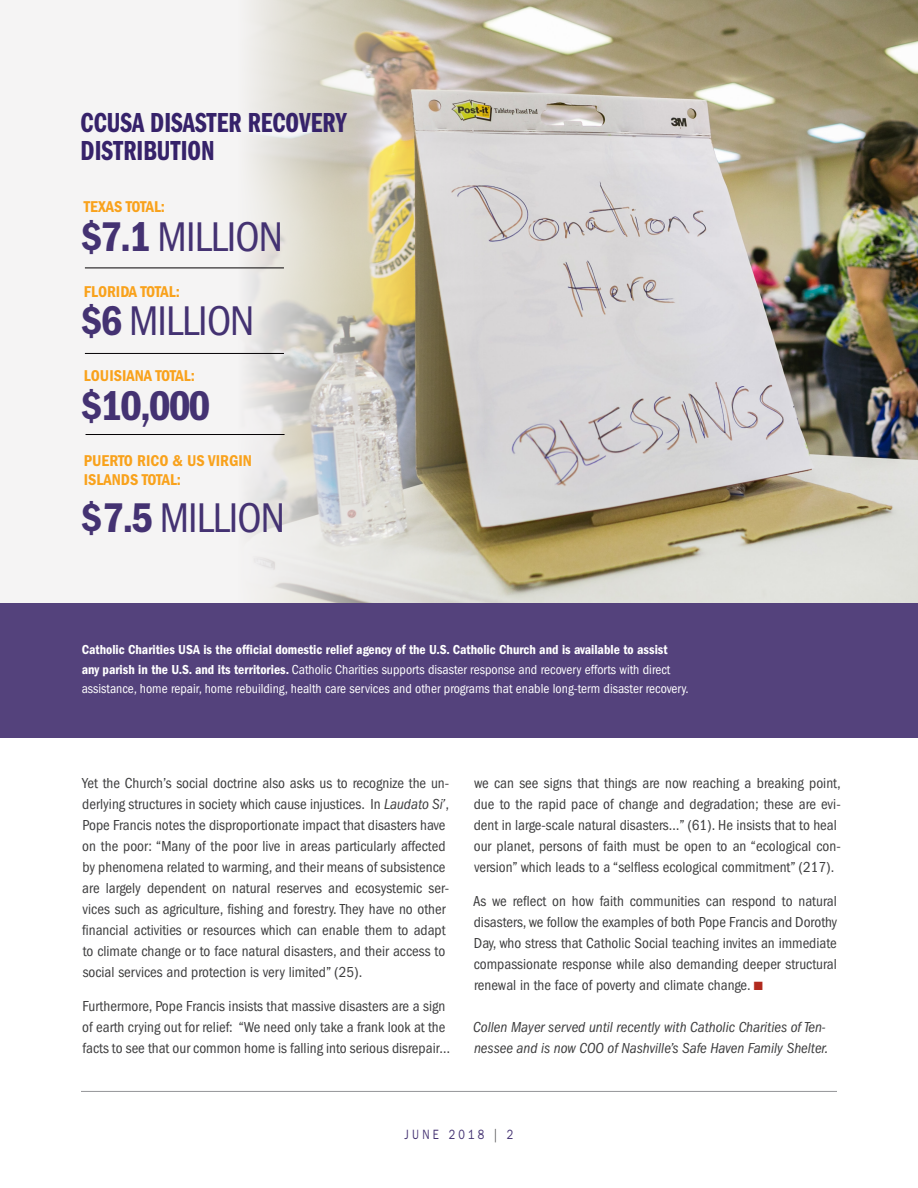
<style>
.page{position:relative;width:918px;height:1188px;background:#fff}
.page>*{position:absolute;margin:0;border:0;box-sizing:border-box;transform-origin:0 0}
.t1{font:condensed 43.05px "ITC Franklin Gothic Std";letter-spacing:-.02em;color:#443272}
.t2{font:43.05px "ITC Franklin Gothic Std Dm Cd";color:#443272}
.t3{font:28.5px "ITC Franklin Gothic Std Dm Cp";color:#36226a}
.t4{font:16.2px/19.2px "ITC Franklin Gothic Std Dm Cd";color:#f9a21c}
.t5{font:condensed 15px/21px "ITC Franklin Gothic Std";color:#3e3e3f}
.t6{font:italic condensed 15px/21px "ITC Franklin Gothic Std";color:#3e3e3f}
.t7{font:condensed 13.5px/19.5px "ITC Franklin Gothic Std";color:#fff}
.t8{font:13.5px "ITC Franklin Gothic Std";letter-spacing:.3em;color:#443272;scale:.8 1}
.s1{font-family:"ITC Franklin Gothic Std Dm Cd";font-stretch:normal}
.s2{font-style:italic}
.s3{color:#b12a1e}
.s4{color:#3e3e3f}
</style>
<div class="page">
<div style="left:0;top:0;width:918px;height:738px;background:#f5f4f4"></div>
<img style="left:239px;top:0;width:679px;height:603px">
<hr style="left:85px;top:268px;width:199px;height:1px;background:#050204">
<hr style="left:85px;top:353px;width:199px;height:1px;background:#050204">
<hr style="left:86px;top:434px;width:199px;height:1px;background:#050204">
<hr style="left:81px;top:1091px;width:756px;height:1px;background:#939598">
<div style="left:0;top:603px;width:918px;height:135px;background:#54427c"></div>
<p class="t3" style="left:81px;top:107px;width:268px">CCUSA DISASTER RECOVERY</p>
<p class="t3" style="left:81px;top:135px;width:136px">DISTRIBUTION</p>
<p class="t4" style="left:84px;top:197px;width:83px">TEXAS TOTAL:</p>
<p class="t1" style="left:81px;top:212px;width:204px"><span class="s1">$7.1</span> MILLION</p>
<p class="t4" style="left:84px;top:282px;width:97px">FLORIDA TOTAL:</p>
<p class="t1" style="left:81px;top:297px;width:175px"><span class="s1">$6</span> MILLION</p>
<p class="t4" style="left:84px;top:366px;width:113px">LOUISIANA TOTAL:</p>
<p class="t2" style="left:81px;top:381px;width:131px">$10,000</p>
<p class="t4" style="left:84px;top:451px;width:170px">PUERTO RICO &amp; US VIRGIN<br>ISLANDS TOTAL:</p>
<p class="t1" style="left:81px;top:493px;width:206px"><span class="s1">$7.5</span> MILLION</p>
<p class="t7" style="left:82px;top:640px;width:608px"><span class="s1">Catholic Charities USA is the official domestic relief agency of the U.S. Catholic Church and is available to assist<br>any parish in the U.S. and its territories.</span> Catholic Charities supports disaster response and recovery efforts with direct assistance, home repair, home rebuilding, health care services and other programs that enable long-term disaster recovery.</p>
<p class="t5" style="left:82px;top:773px;width:369px">Yet the Church’s social doctrine also asks us to recognize the un&shy;derlying structures in society which cause injustices. In <span class="s2">Laudato Si’</span>, Pope Francis notes the disproportionate impact that disasters have on the poor: “Many of the poor live in areas particularly affected by phenomena related to warming, and their means of subsistence are largely dependent on natural reserves and ecosystemic ser&shy;vices such as agriculture, fishing and forestry. They have no other financial activities or resources which can enable them to adapt to climate change or to face natural disasters, and their access to social services and protection is very limited” (25).</p>
<p class="t5" style="left:82px;top:996px;width:369px">Furthermore, Pope Francis insists that massive disasters are a sign of earth crying out for relief: “We need only take a frank look at the facts to see that our common home is falling into serious disrepair…</p>
<p class="t5" style="left:474px;top:773px;width:368px">we can see signs that things are now reaching a breaking point, due to the rapid pace of change and degradation; these are evi&shy;dent in large-scale natural disasters…” (61). He insists that to heal our planet, persons of faith must be open to an “ecological con&shy;version” which leads to a “selfless ecological commitment” (217).</p>
<p class="t5" style="left:473px;top:891px;width:366px;text-align:justify">As we reflect on how faith communities can respond to natural disasters, we follow the examples of both Pope Francis and Dorothy Day, who stress that Catholic Social teaching invites an immediate compassionate response while also demanding deeper structural renewal in the face of poverty and climate change. <span class="s3">■</span></p>
<p class="t6" style="left:473px;top:1017px;width:357px">Collen Mayer served until recently with Catholic Charities of Ten&shy;nessee and is now COO of Nashville’s Safe Haven Family Shelter.</p>
<p class="t8" style="left:405px;top:1127px;width:137px">JUNE 2018 <span class="s4">|</span> 2</p>
</div>
